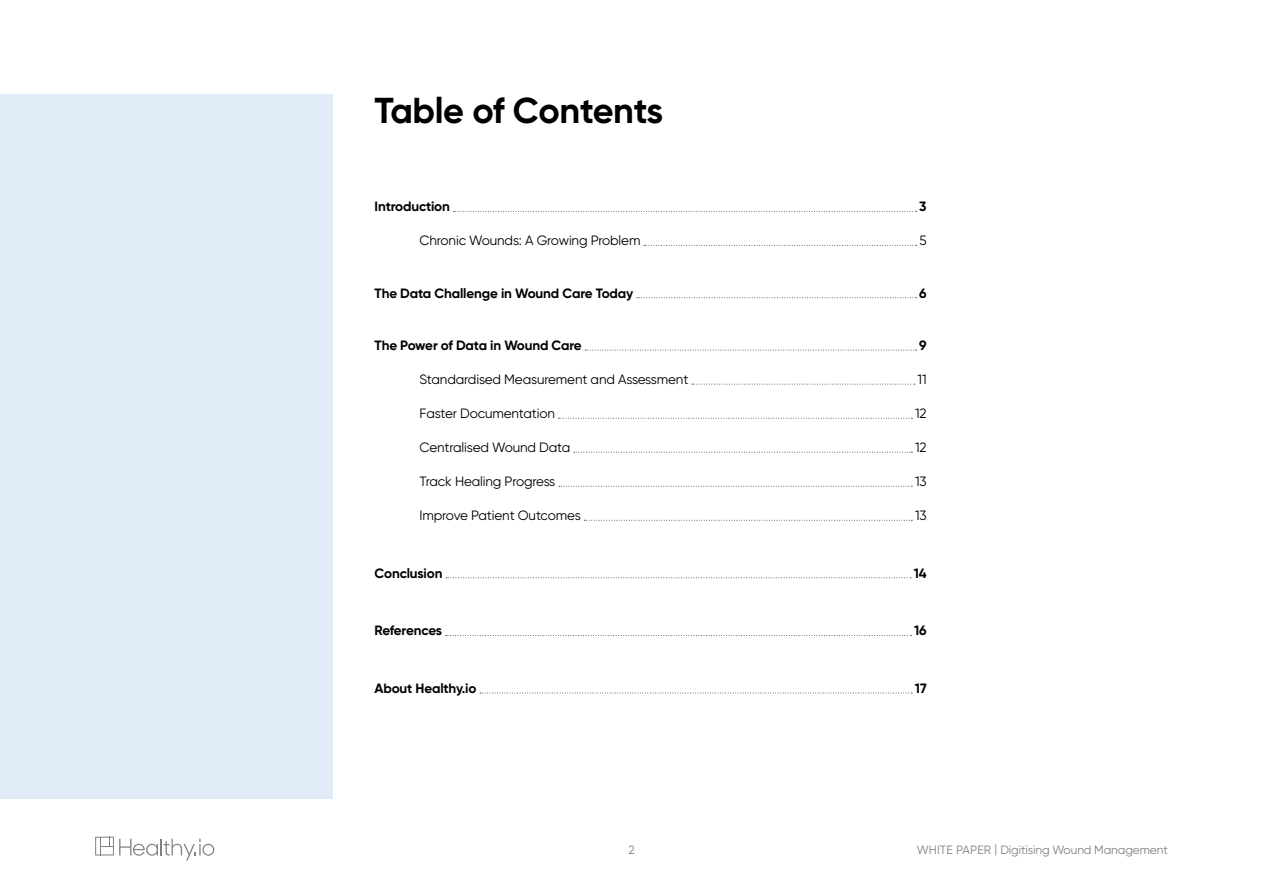
<style>
.page{position:relative;width:1263px;height:893px;background:#fff}
.page>*{position:absolute;margin:0;border:0;box-sizing:border-box;transform-origin:0 0}
.t1{font:700 36px "Gilroy";letter-spacing:-.01em;color:#000}
.t2{font:13.5px "Gilroy";letter-spacing:-.01em;color:#000}
.t3{font:700 13.5px "Gilroy";letter-spacing:-.01em;color:#000}
.t4{font:12px "Gilroy";letter-spacing:-.01em;color:#808080}
</style>
<div class="page">
<div style="left:0;top:94px;width:332px;height:705px;background:#e1ecf8"></div>
<svg style="left:95px;top:837px;width:119px;height:24px"></svg>
<svg style="left:453px;top:211px;width:464px;height:1px"></svg>
<svg style="left:644px;top:245px;width:273px;height:1px"></svg>
<svg style="left:637px;top:297px;width:279px;height:1px"></svg>
<svg style="left:585px;top:350px;width:331px;height:1px"></svg>
<svg style="left:692px;top:384px;width:223px;height:1px"></svg>
<svg style="left:559px;top:418px;width:353px;height:1px"></svg>
<svg style="left:574px;top:452px;width:338px;height:1px"></svg>
<svg style="left:559px;top:486px;width:353px;height:1px"></svg>
<svg style="left:584px;top:520px;width:328px;height:1px"></svg>
<svg style="left:446px;top:577px;width:465px;height:1px"></svg>
<svg style="left:446px;top:635px;width:465px;height:1px"></svg>
<svg style="left:480px;top:693px;width:432px;height:1px"></svg>
<h1 class="t1" style="left:375px;top:88px;width:290px">Table of Contents</h1>
<p class="t3" style="left:375px;top:198px;width:77px">Introduction</p>
<p class="t3" style="left:919px;top:198px;width:9px">3</p>
<p class="t2" style="left:419px;top:232px;width:222px">Chronic Wounds A: Growing Problem</p>
<p class="t2" style="left:919px;top:232px;width:9px">5</p>
<p class="t3" style="left:375px;top:285px;width:260px">The Data Challenge in Wound Care Today</p>
<p class="t3" style="left:919px;top:285px;width:9px">6</p>
<p class="t3" style="left:375px;top:337px;width:209px">The Power of Data in Wound Care</p>
<p class="t3" style="left:919px;top:337px;width:9px">9</p>
<p class="t2" style="left:419px;top:371px;width:270px">Standardised Measurement and Assessment</p>
<p class="t2" style="left:917px;top:371px;width:11px">11</p>
<p class="t2" style="left:419px;top:405px;width:137px">Faster Documentation</p>
<p class="t2" style="left:915px;top:405px;width:13px">12</p>
<p class="t2" style="left:419px;top:439px;width:152px">Centralised Wound Data</p>
<p class="t2" style="left:915px;top:439px;width:13px">12</p>
<p class="t2" style="left:419px;top:473px;width:137px">Track Healing Progress</p>
<p class="t2" style="left:915px;top:473px;width:13px">13</p>
<p class="t2" style="left:419px;top:507px;width:163px">Improve Patient Outcomes</p>
<p class="t2" style="left:915px;top:507px;width:13px">13</p>
<p class="t3" style="left:375px;top:565px;width:69px">Conclusion</p>
<p class="t3" style="left:914px;top:565px;width:14px">14</p>
<p class="t3" style="left:375px;top:622px;width:69px">References</p>
<p class="t3" style="left:914px;top:622px;width:14px">16</p>
<p class="t3" style="left:375px;top:680px;width:103px">About Healthy i o.</p>
<p class="t3" style="left:915px;top:680px;width:13px">17</p>
<p class="t4" style="left:628px;top:842px;width:8px">2</p>
<p class="t4" style="left:917px;top:842px;width:253px">WHITE PAPER | Digitising Wound Management</p>
</div>
